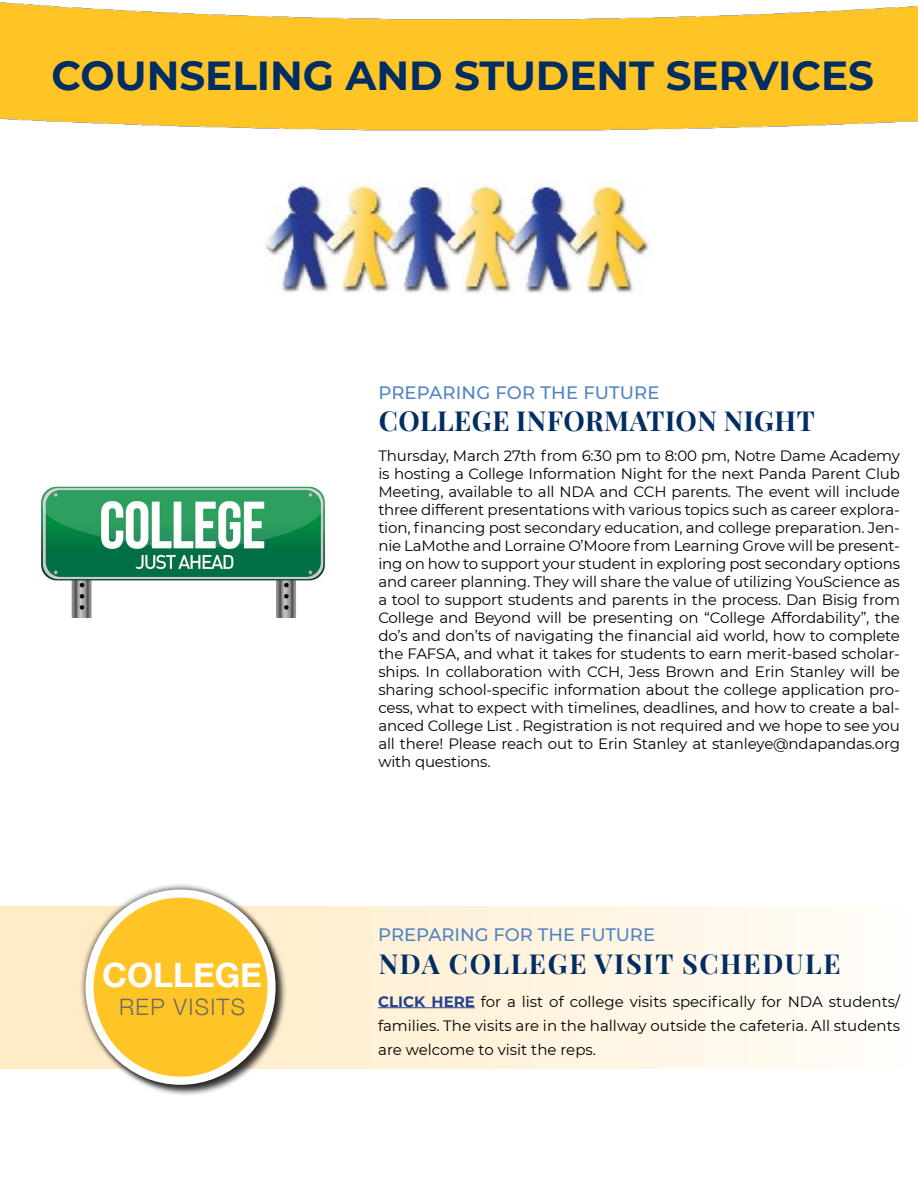
<style>
.page{position:relative;width:918px;height:1188px;background:#fff}
.page>*{position:absolute;margin:0;border:0;box-sizing:border-box;transform-origin:0 0}
.t1{font:700 40.5px "Montserrat";color:#002d62}
.t2{font:700 33.6px "Helvetica Neue";color:#fff}
.t3{font:27px "Playfair Display";letter-spacing:.065em;color:#002d62}
.t4{font:27px "Playfair Display";letter-spacing:.02em;color:#002d62}
.t5{font:300 22.65px "Helvetica Neue";letter-spacing:.06em;color:#6b6b69}
.t6{font:500 18px "Montserrat";color:#4f84c4}
.t7{font:15px/18px "Montserrat";letter-spacing:-.01em;color:#000;text-align:justify}
.s1{font-weight:700;color:#25408f}
</style>
<div class="page">
<img style="left:0;top:2px;width:918px;height:129px">
<img style="left:265px;top:181px;width:384px;height:112px">
<svg style="left:0;top:907px;width:832px;height:161px;background:#fef3dd"></svg>
<div style="left:86px;top:889px;width:202px;height:208px;background:#000;opacity:.75"></div>
<div style="left:79px;top:883px;width:203px;height:208px;background:#000;opacity:.75"></div>
<div style="left:90px;top:894px;width:182px;height:187px;background:#ffc425;border-radius:50%"></div>
<div style="left:86px;top:890px;width:190px;height:195px;border:8px solid #fff;border-radius:50%"></div>
<hr style="left:378px;top:1007px;width:97px;height:1px;background:#25408f">
<img style="left:40px;top:486px;width:286px;height:131px">
<h1 class="t1" style="left:52px;top:47px;width:824px">COUNSELING AND STUDENT SERVICES</h1>
<h2 class="t2" style="left:102px;top:949px;width:161px">COLLEGE</h2>
<h3 class="t5" style="left:119px;top:988px;width:128px">REP VISITS</h3>
<p class="t6" style="left:378px;top:380px;width:283px">PREPARING FOR THE FUTURE</p>
<h3 class="t4" style="left:379px;top:400px;width:437px">COLLEGE INFORMATION NIGHT</h3>
<p class="t7" style="left:378px;top:447px;width:523px">Thursday, March 27th from 6:30 pm to 8:00 pm, Notre Dame Academy is hosting a College Information Night for the next Panda Parent Club Meeting, available to all NDA and CCH parents. The event will include three different presentations with various topics such as career explora&shy;tion, financing post secondary education, and college preparation. Jen&shy;nie LaMothe and Lorraine O’Moore from Learning Grove will be present&shy;ing on how to support your student in exploring post secondary options and career planning. They will share the value of utilizing YouScience as a tool to support students and parents in the process. Dan Bisig from College and Beyond will be presenting on “College Affordability”, the do’s and don’ts of navigating the financial aid world, how to complete the FAFSA, and what it takes for students to earn merit-based scholar&shy;ships. In collaboration with CCH, Jess Brown and Erin Stanley will be sharing school-specific information about the college application pro&shy;cess, what to expect with timelines, deadlines, and how to create a bal&shy;anced College List . Registration is not required and we hope to see you all there! Please reach out to Erin Stanley at stanleye@ndapandas.org with questions.</p>
<p class="t6" style="left:378px;top:922px;width:278px">PREPARING FOR THE FUTURE</p>
<h3 class="t3" style="left:379px;top:942px;width:463px">NDA COLLEGE VISIT SCHEDULE</h3>
<p class="t7" style="left:378px;top:989px;width:524px;line-height:24px"><span class="s1">CLICK HERE</span> for a list of college visits specifically for NDA students/ families. The visits are in the hallway outside the cafeteria. All students are welcome to visit the reps.</p>
</div>
